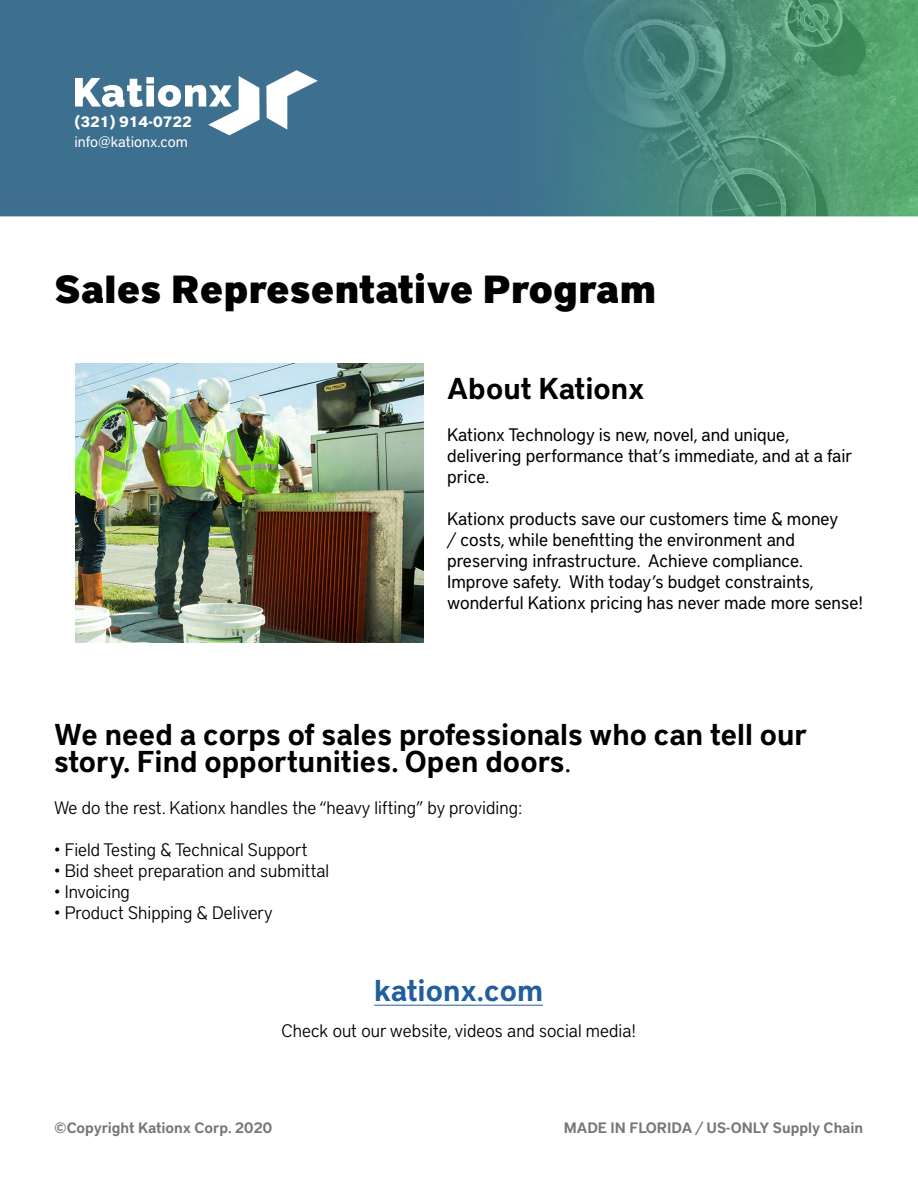
<style>
.page{position:relative;width:918px;height:1188px;background:#fff}
.page>*{position:absolute;margin:0;border:0;box-sizing:border-box;transform-origin:0 0}
.t1{font:900 39px "District Pro";color:#000}
.t2{font:600 30px/27px "District Pro";color:#000}
.t3{font:600 30px "District Pro";color:#215e9e}
.t4{font:18px/21px "District Pro";color:#000}
.t5{font:300 18px "District Pro";color:#000}
.t6{font:600 15px "District Pro";color:#747879}
.t7{font:15px "District Pro";color:#fff}
.t8{font:700 15px "District Pro";color:#fff}
.s1{font-weight:400}
</style>
<div class="page">
<img style="left:0;top:0;width:918px;height:217px">
<svg style="left:266px;top:70px;width:52px;height:60px"></svg>
<svg style="left:75px;top:76px;width:185px;height:59px"></svg>
<hr style="left:374px;top:1005px;width:169px;height:1px;background:#215e9e">
<img style="left:75px;top:364px;width:349px;height:279px">
<p class="t8" style="left:74px;top:111px;width:119px">(321) 914-0722</p>
<p class="t7" style="left:74px;top:131px;width:115px">info@kationx.com</p>
<h1 class="t1" style="left:55px;top:261px;width:603px">Sales Representative Program</h1>
<h2 class="t2" style="left:447px;top:373px;width:199px">About Kationx</h2>
<p class="t4" style="left:447px;top:423px;width:407px">Kationx Technology is new, novel, and unique, delivering performance that’s immediate, and at a fair price.</p>
<p class="t4" style="left:447px;top:507px;width:417px">Kationx products save our customers time &amp; money<br>/ costs, while benefitting the environment and preserving infrastructure. Achieve compliance.<br>Improve safety. With today’s budget constraints, wonderful Kationx pricing has never made more sense!</p>
<h2 class="t2" style="left:54px;top:720px;width:755px">We need a corps of sales professionals who can tell our story. Find opportunities. Open doors<span class="s1">.</span></h2>
<p class="t5" style="left:54px;top:795px;width:470px">We do the rest. Kationx handles the “heavy lifting” by providing:</p>
<p class="t5" style="left:54px;top:837px;width:255px">• Field Testing &amp; Technical Support</p>
<p class="t5" style="left:54px;top:858px;width:277px">• Bid sheet preparation and submittal</p>
<p class="t5" style="left:54px;top:879px;width:77px">• Invoicing</p>
<p class="t5" style="left:54px;top:900px;width:220px">• Product Shipping &amp; Delivery</p>
<h2 class="t3" style="left:374px;top:970px;width:170px">kationx.com</h2>
<p class="t5" style="left:281px;top:1018px;width:356px">Check out our website, videos and social media!</p>
<p class="t6" style="left:54px;top:1117px;width:220px">©Copyright Kationx Corp. 2020</p>
<p class="t6" style="left:564px;top:1117px;width:301px">MADE IN FLORIDA / US-ONLY Supply Chain</p>
</div>
